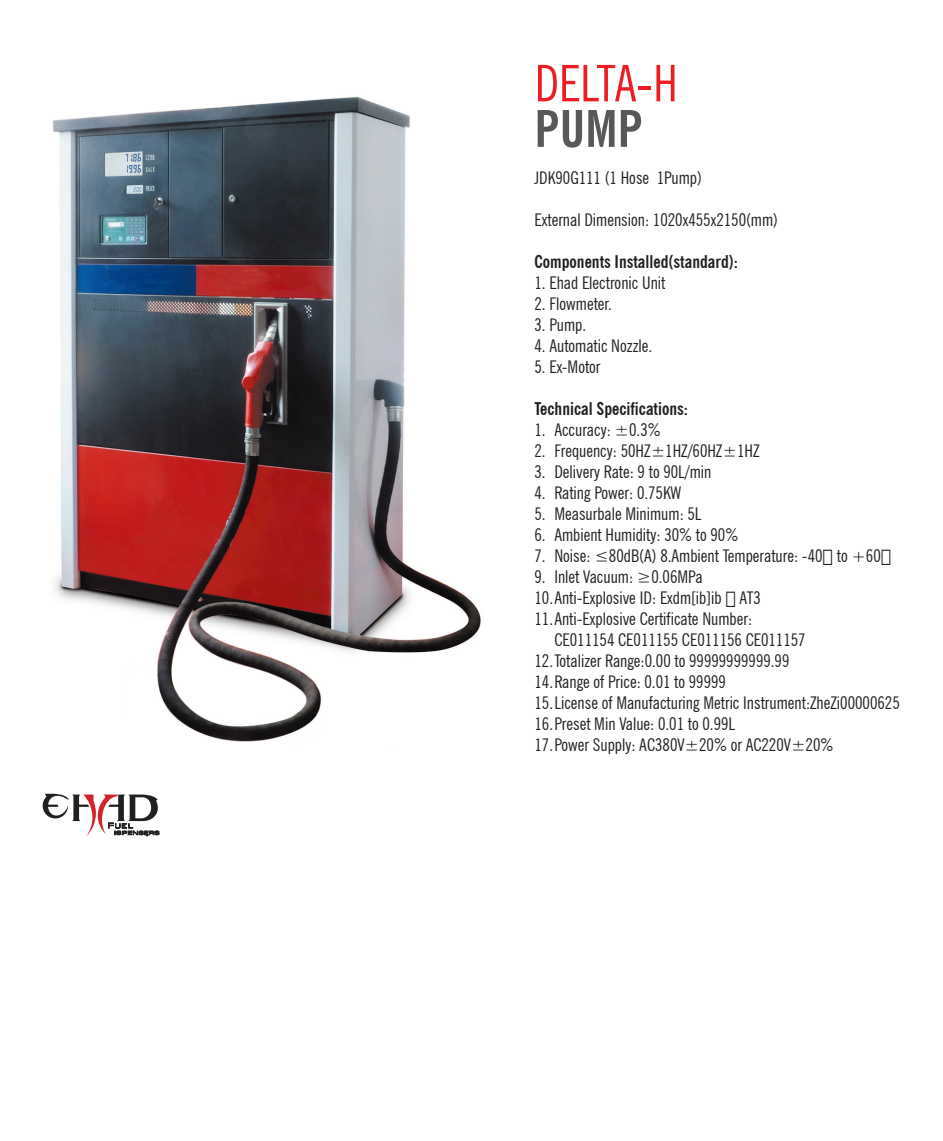
<style>
.page{position:relative;width:943px;height:1141px;background:#fff}
.page>*{position:absolute;margin:0;border:0;box-sizing:border-box;transform-origin:0 0}
.t1{font:condensed 50.4px "News Gothic BT";letter-spacing:-.015em;color:#ee1d23}
.t2{font:700 condensed 50.4px "News Gothic BT";color:#57585a}
.t3{font:condensed 17.5px "News Gothic BT";color:#231f20}
.t4{font:700 condensed 17.5px "News Gothic BT";color:#231f20}
</style>
<div class="page">
<img style="left:52px;top:97px;width:429px;height:645px">
<svg style="left:42px;top:793px;width:117px;height:43px"></svg>
<p class="t1" style="left:534px;top:53px;width:145px">DELTA-H</p>
<p class="t2" style="left:534px;top:98px;width:110px">PUMP</p>
<p class="t3" style="left:534px;top:167px;width:169px">JDK90G111 (1 Hose 1Pump)</p>
<p class="t3" style="left:534px;top:209px;width:245px">External Dimension: 1020x455x2150(mm)</p>
<p class="t4" style="left:534px;top:251px;width:205px">Components Installed(standard):</p>
<p class="t3" style="left:534px;top:272px;width:132px">1. Ehad Electronic Unit</p>
<p class="t3" style="left:534px;top:293px;width:79px">2. Flowmeter.</p>
<p class="t3" style="left:534px;top:314px;width:53px">3. Pump.</p>
<p class="t3" style="left:534px;top:335px;width:119px">4. Automatic Nozzle.</p>
<p class="t3" style="left:534px;top:356px;width:67px">5. Ex-Motor</p>
<p class="t4" style="left:534px;top:398px;width:155px">Technical Specifications:</p>
<p class="t3" style="left:534px;top:419px;width:128px">1. Accuracy: ±0.3%</p>
<p class="t3" style="left:534px;top:440px;width:226px">2. Frequency: 50HZ±1HZ/60HZ±1HZ</p>
<p class="t3" style="left:534px;top:461px;width:178px">3. Delivery Rate: 9 to 90L/min</p>
<p class="t3" style="left:534px;top:482px;width:148px">4. Rating Power: 0.75KW</p>
<p class="t3" style="left:534px;top:503px;width:169px">5. Measurbale Minimum: 5L</p>
<p class="t3" style="left:534px;top:524px;width:205px">6. Ambient Humidity: 30% to 90%</p>
<p class="t3" style="left:534px;top:545px;width:358px">7. Noise: ≤80dB(A) 8.Ambient Temperature: -40℃ to +60℃</p>
<p class="t3" style="left:534px;top:566px;width:170px">9. Inlet Vacuum: ≥0.06MPa</p>
<p class="t3" style="left:534px;top:587px;width:228px">10. Anti-Explosive ID: Exdm[ib]ib Ⅱ AT3</p>
<p class="t3" style="left:534px;top:608px;width:219px">11.Anti-Explosive Certificate Number:</p>
<p class="t3" style="left:554px;top:629px;width:253px">CE011154 CE011155 CE011156 CE011157</p>
<p class="t3" style="left:534px;top:650px;width:256px">12.Totalizer Range:0.00 to 99999999999.99</p>
<p class="t3" style="left:534px;top:671px;width:193px">14.Range of Price: 0.01 to 99999</p>
<p class="t3" style="left:534px;top:692px;width:367px">15.License of Manufacturing Metric Instrument:ZheZi00000625</p>
<p class="t3" style="left:534px;top:713px;width:202px">16.Preset Min Value: 0.01 to 0.99L</p>
<p class="t3" style="left:534px;top:734px;width:300px">17. Power Supply: AC380V±20% or AC220V±20%</p>
</div>
